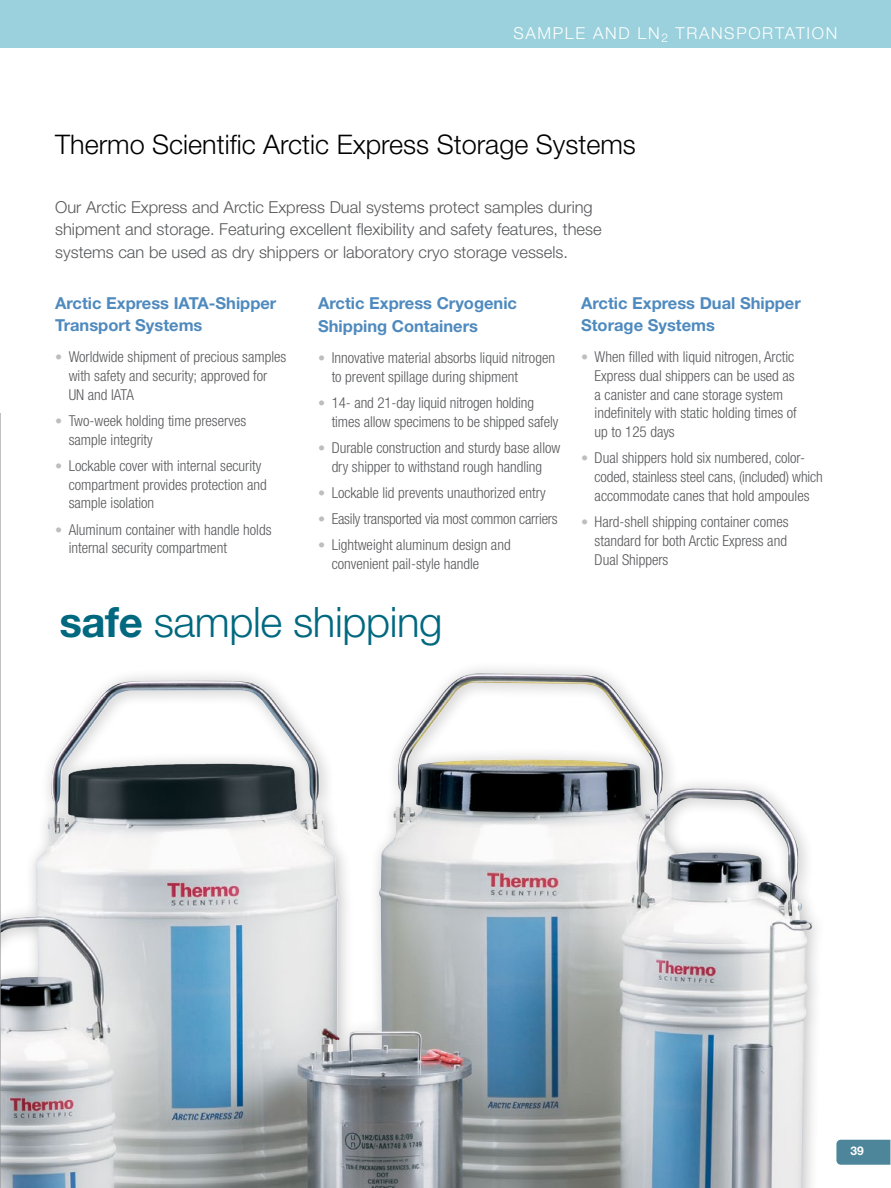
<style>
.page{position:relative;width:891px;height:1188px;background:#fff}
.page>*{position:absolute;margin:0;border:0;box-sizing:border-box;transform-origin:0 0}
.t1{font:300 42px "Helvetica Neue LT Std";letter-spacing:-.01em;color:#00687f}
.t2{font:300 27px "Helvetica Neue LT Std";color:#000}
.t3{font:300 16.5px/22.5px "Helvetica Neue LT Std";color:#58595b}
.t4{font:700 16.5px/22.5px "Helvetica Neue LT Std";color:#4f8abe}
.t5{font:300 16.5px "Helvetica Neue LT Std";letter-spacing:.1em;color:#fff}
.t6{font:300 condensed 15px/18.8px "Helvetica Neue LT Std";color:#58595b}
.t7{font:700 12px "Helvetica Neue LT Std";color:#fff}
.s1{font-size:14.25px;color:#bcbec0}
.s2{font-weight:700}
</style>
<div class="page">
<svg style="left:836px;top:1140px;width:54px;height:25px"></svg>
<hr style="left:0;top:413px;width:1px;height:775px;background:#bec0c2">
<img style="left:1px;top:673px;width:812px;height:515px">
<div style="left:0;top:0;width:891px;height:48px;background:#9ad1dc"></div>
<p class="t5" style="left:513px;top:23px;width:325px">SAMPLE AND LN<sub>2</sub> TRANSPORTATION</p>
<h2 class="t2" style="left:55px;top:128px;width:582px">Thermo Scientific Arctic Express Storage Systems</h2>
<p class="t3" style="left:55px;top:195px;width:548px">Our Arctic Express and Arctic Express Dual systems protect samples during shipment and storage. Featuring excellent flexibility and safety features, these systems can be used as dry shippers or laboratory cryo storage vessels.</p>
<p class="t4" style="left:55px;top:291px;width:223px">Arctic Express IATA-Shipper<br>Transport Systems</p>
<p class="t6" style="left:69px;top:347px;width:219px;text-indent:-14px"><span class="s1">•</span> Worldwide shipment of precious samples with safety and security; approved for<br>UN and IATA</p>
<p class="t6" style="left:69px;top:411px;width:179px;text-indent:-14px"><span class="s1">•</span> Two-week holding time preserves sample integrity</p>
<p class="t6" style="left:69px;top:456px;width:200px;text-indent:-14px"><span class="s1">•</span> Lockable cover with internal security compartment provides protection and sample isolation</p>
<p class="t6" style="left:69px;top:520px;width:204px;text-indent:-14px"><span class="s1">•</span> Aluminum container with handle holds internal security compartment</p>
<p class="t4" style="left:318px;top:291px;width:200px;line-height:23.2px">Arctic Express Cryogenic<br>Shipping Containers</p>
<p class="t6" style="left:332px;top:348px;width:225px;text-indent:-14px"><span class="s1">•</span> Innovative material absorbs liquid nitrogen to prevent spillage during shipment</p>
<p class="t6" style="left:332px;top:393px;width:228px;text-indent:-14px"><span class="s1">•</span> 14- and 21-day liquid nitrogen holding times allow specimens to be shipped safely</p>
<p class="t6" style="left:318px;top:438px;width:244px;text-align:center"><span class="s1">•</span> Durable construction and sturdy base allow dry shipper to withstand rough handling</p>
<p class="t6" style="left:318px;top:483px;width:229px"><span class="s1">•</span> Lockable lid prevents unauthorized entry</p>
<p class="t6" style="left:318px;top:509px;width:241px"><span class="s1">•</span> Easily transported via most common carriers</p>
<p class="t6" style="left:332px;top:535px;width:180px;text-indent:-14px"><span class="s1">•</span> Lightweight aluminum design and convenient pail-style handle</p>
<p class="t4" style="left:581px;top:291px;width:221px">Arctic Express Dual Shipper<br>Storage Systems</p>
<p class="t6" style="left:595px;top:347px;width:204px;text-indent:-14px"><span class="s1">•</span> When filled with liquid nitrogen, Arctic Express dual shippers can be used as a canister and cane storage system indefinitely with static holding times of up to 125 days</p>
<p class="t6" style="left:595px;top:448px;width:230px;text-indent:-14px"><span class="s1">•</span> Dual shippers hold six numbered, color&shy;coded, stainless steel cans, (included) which accommodate canes that hold ampoules</p>
<p class="t6" style="left:595px;top:512px;width:196px;text-align:justify;text-indent:-14px"><span class="s1">•</span> Hard-shell shipping container comes standard for both Arctic Express and Dual Shippers</p>
<h1 class="t1" style="left:59px;top:597px;width:385px"><span class="s2">safe</span> sample shipping</h1>
<p class="t7" style="left:850px;top:1143px;width:15px">39</p>
</div>
